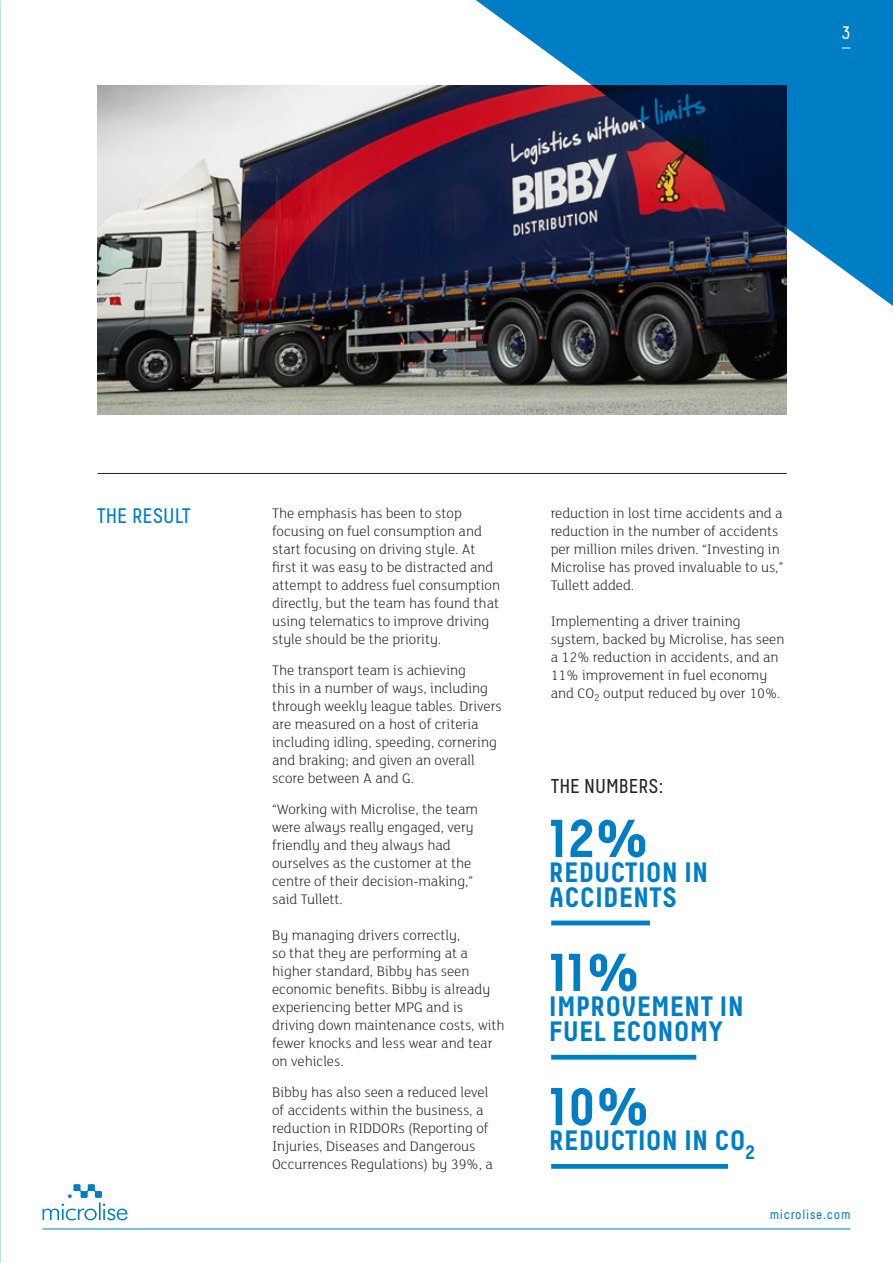
<style>
.page{position:relative;width:893px;height:1263px;background:#fff}
.page>*{position:absolute;margin:0;border:0;box-sizing:border-box;transform-origin:0 0}
.Body_case_study_intr{font:700 53.1px "Decima";color:#007ec5}
.Fact{font:700 28.05px/25px "Decima";color:#007ec5}
.Title_14pt_Blue{font:21px "Decima";color:#007ec5}
.Intro_Blue_Light{font:19.95px "Decima";color:#242627}
.t1{font:18px "Decima";color:#fff}
.Body_new_case_study{font:300 15px/18px "FS Lola";color:#242627}
.t2{font:13.5px "Decima";letter-spacing:.05em;color:#007ec5}
</style>
<div class="page">
<img style="left:98px;top:85px;width:689px;height:329px">
<svg style="left:458px;top:0;width:435px;height:315px"></svg>
<hr style="left:43px;top:1228px;width:807px;height:1px;background:#007ec5">
<svg style="left:43px;top:1184px;width:85px;height:36px"></svg>
<hr style="left:98px;top:473px;width:689px;height:1px;background:#242627">
<div style="left:551px;top:920px;width:99px;height:5px;background:#007ec5"></div>
<hr style="left:551px;top:1055px;width:145px;height:4px;background:#007ec5">
<div style="left:551px;top:1164px;width:177px;height:5px;background:#007ec5"></div>
<p class="t1" style="left:842px;top:23px;width:10px">3</p>
<p class="Title_14pt_Blue" style="left:97px;top:504px;width:96px">THE RESULT</p>
<p class="Body_new_case_study" style="left:272px;top:504px;width:229px">The emphasis has been to stop focusing on fuel consumption and start focusing on driving style. At first it was easy to be distracted and attempt to address fuel consumption directly, but the team has found that using telematics to improve driving style should be the priority.</p>
<p class="Body_new_case_study" style="left:272px;top:661px;width:231px">The transport team is achieving<br>this in a number of ways, including through weekly league tables. Drivers are measured on a host of criteria including idling, speeding, cornering and braking; and given an overall score between A and G.</p>
<p class="Body_new_case_study" style="left:272px;top:799px;width:207px">“Working with Microlise, the team were always really engaged, very friendly and they always had ourselves as the customer at the centre of their decision-making,” said Tullett.</p>
<p class="Body_new_case_study" style="left:272px;top:925px;width:234px">By managing drivers correctly,<br>so that they are performing at a higher standard, Bibby has seen economic benefits. Bibby is already experiencing better MPG and is driving down maintenance costs, with fewer knocks and less wear and tear on vehicles.</p>
<p class="Body_new_case_study" style="left:272px;top:1082px;width:222px">Bibby has also seen a reduced level of accidents within the business, a reduction in RIDDORs (Reporting of Injuries, Diseases and Dangerous Occurrences Regulations) by 39%, a</p>
<p class="Body_new_case_study" style="left:551px;top:504px;width:234px">reduction in lost time accidents and a reduction in the number of accidents per million miles driven. “Investing in Microlise has proved invaluable to us,” Tullett added.</p>
<p class="Body_new_case_study" style="left:551px;top:612px;width:235px">Implementing a driver training system, backed by Microlise, has seen a 12% reduction in accidents, and an 11% improvement in fuel economy and CO<sub>2</sub> output reduced by over 10%.</p>
<p class="Intro_Blue_Light" style="left:551px;top:775px;width:114px">THE NUMBERS:</p>
<p class="Body_case_study_intr" style="left:551px;top:807px;width:100px">12%</p>
<p class="Fact" style="left:549px;top:859px;width:161px">REDUCTION IN<br>ACCIDENTS</p>
<p class="Body_case_study_intr" style="left:551px;top:941px;width:91px">11%</p>
<p class="Fact" style="left:549px;top:993px;width:196px">IMPROVEMENT IN<br>FUEL ECONOMY</p>
<p class="Body_case_study_intr" style="left:551px;top:1075px;width:100px">10%</p>
<p class="Fact" style="left:549px;top:1127px;width:208px">REDUCTION IN CO<sub>2</sub></p>
<p class="t2" style="left:770px;top:1207px;width:82px">microlise.com</p>
</div>
